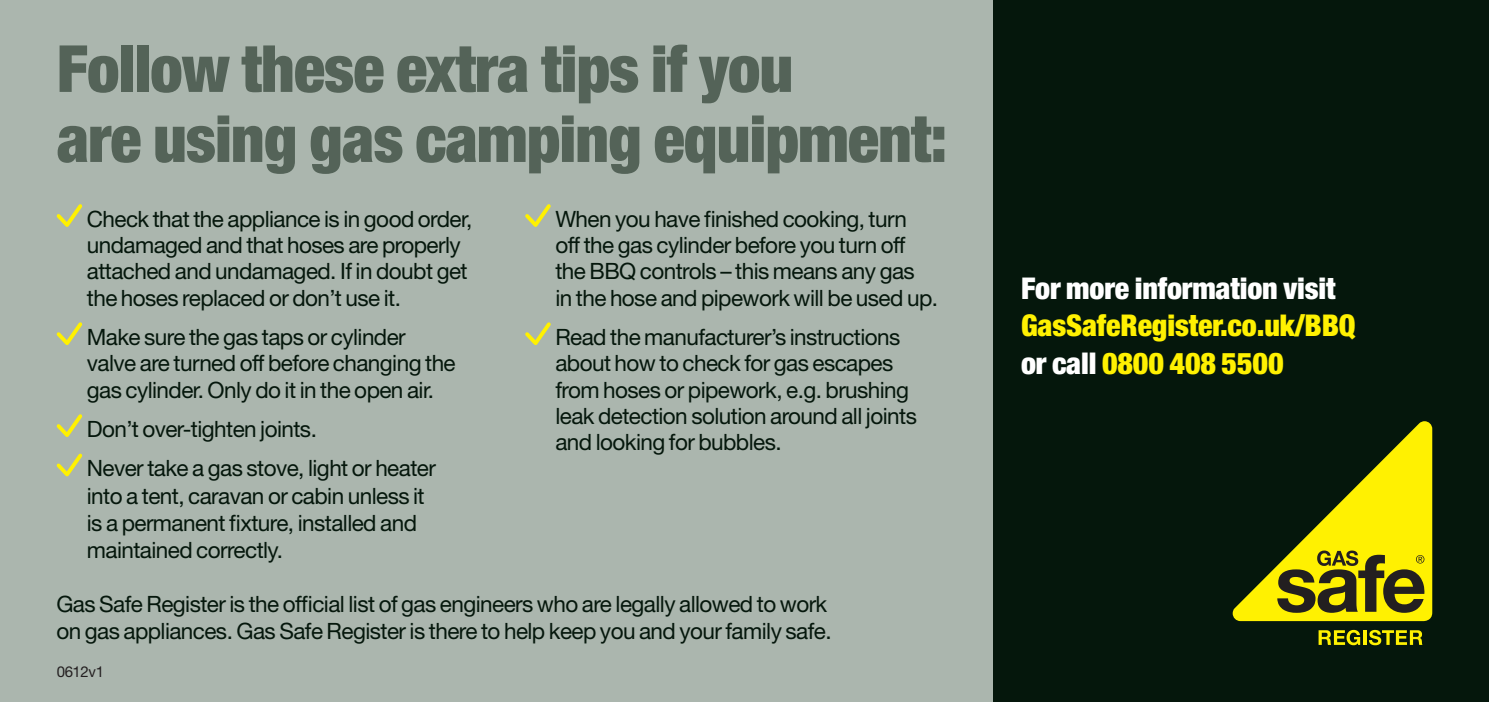
<style>
.page{position:relative;width:1489px;height:702px;background:#fff}
.page>*{position:absolute;margin:0;border:0;box-sizing:border-box;transform-origin:0 0}
.t1{font:900 condensed 65px/70px "Helvetica Neue";letter-spacing:-.015em;color:#546358}
.t2{font:900 condensed 30px/37.5px "Helvetica Neue";letter-spacing:-.005em;color:#fff101}
.t3{font:900 condensed 30px "Helvetica Neue";letter-spacing:-.005em;color:#fff}
.bullet_points{font:22.5px/26.2px "Helvetica Neue";letter-spacing:-.025em;color:#05170c}
.t4{font:15px "Helvetica Neue";letter-spacing:-.025em;color:#231f20}
.s1{color:#fff}
</style>
<div class="page">
<div style="left:978px;top:0;width:510px;height:702px;background:#05170c"></div>
<svg style="left:1318px;top:630px;width:41px;height:15px"></svg>
<hr style="left:1363px;top:630px;width:3px;height:14px;background:#fff101">
<svg style="left:1368px;top:630px;width:54px;height:15px"></svg>
<svg style="left:1232px;top:421px;width:199px;height:200px"></svg>
<div style="left:0;top:0;width:992px;height:702px;background:#abb6ae"></div>
<svg style="left:57px;top:204px;width:25px;height:23px"></svg>
<svg style="left:57px;top:322px;width:25px;height:23px"></svg>
<svg style="left:57px;top:414px;width:25px;height:23px"></svg>
<svg style="left:57px;top:453px;width:25px;height:23px"></svg>
<svg style="left:525px;top:204px;width:25px;height:23px"></svg>
<svg style="left:525px;top:322px;width:25px;height:23px"></svg>
<p class="t1" style="left:57px;top:33px;width:892px">Follow these extra tips if you<br>are using gas camping equipment:</p>
<p class="bullet_points" style="left:87px;top:205px;width:387px">Check that the appliance is in good order, undamaged and that hoses are properly attached and undamaged. If in doubt get the hoses replaced or don’t use it.</p>
<p class="bullet_points" style="left:87px;top:323px;width:370px">Make sure the gas taps or cylinder valve are turned off before changing the gas cylinder. Only do it in the open air.</p>
<p class="bullet_points" style="left:87px;top:415px;width:231px">Don’t over-tighten joints.</p>
<p class="bullet_points" style="left:87px;top:454px;width:350px;line-height:27.2px">Never take a gas stove, light or heater into a tent, caravan or cabin unless it is a permanent fixture, installed and maintained correctly.</p>
<p class="bullet_points" style="left:555px;top:205px;width:384px">When you have finished cooking, turn<br>off the gas cylinder before you turn off the BBQ controls – this means any gas<br>in the hose and pipework will be used up.</p>
<p class="bullet_points" style="left:555px;top:323px;width:363px">Read the manufacturer’s instructions about how to check for gas escapes from hoses or pipework, e.g. brushing leak detection solution around all joints and looking for bubbles.</p>
<p class="bullet_points" style="left:56px;top:591px;width:776px">Gas Safe Register is the official list of gas engineers who are legally allowed to work on gas appliances. Gas Safe Register is there to help keep you and your family safe.</p>
<p class="t4" style="left:57px;top:662px;width:49px">0612v1</p>
<h2 class="t3" style="left:1020px;top:270px;width:316px">For more information visit</h2>
<h2 class="t2" style="left:1020px;top:306px;width:336px">GasSafeRegister.co.uk/BBQ <span class="s1">or call</span> 0800 408 5500</h2>
</div>
